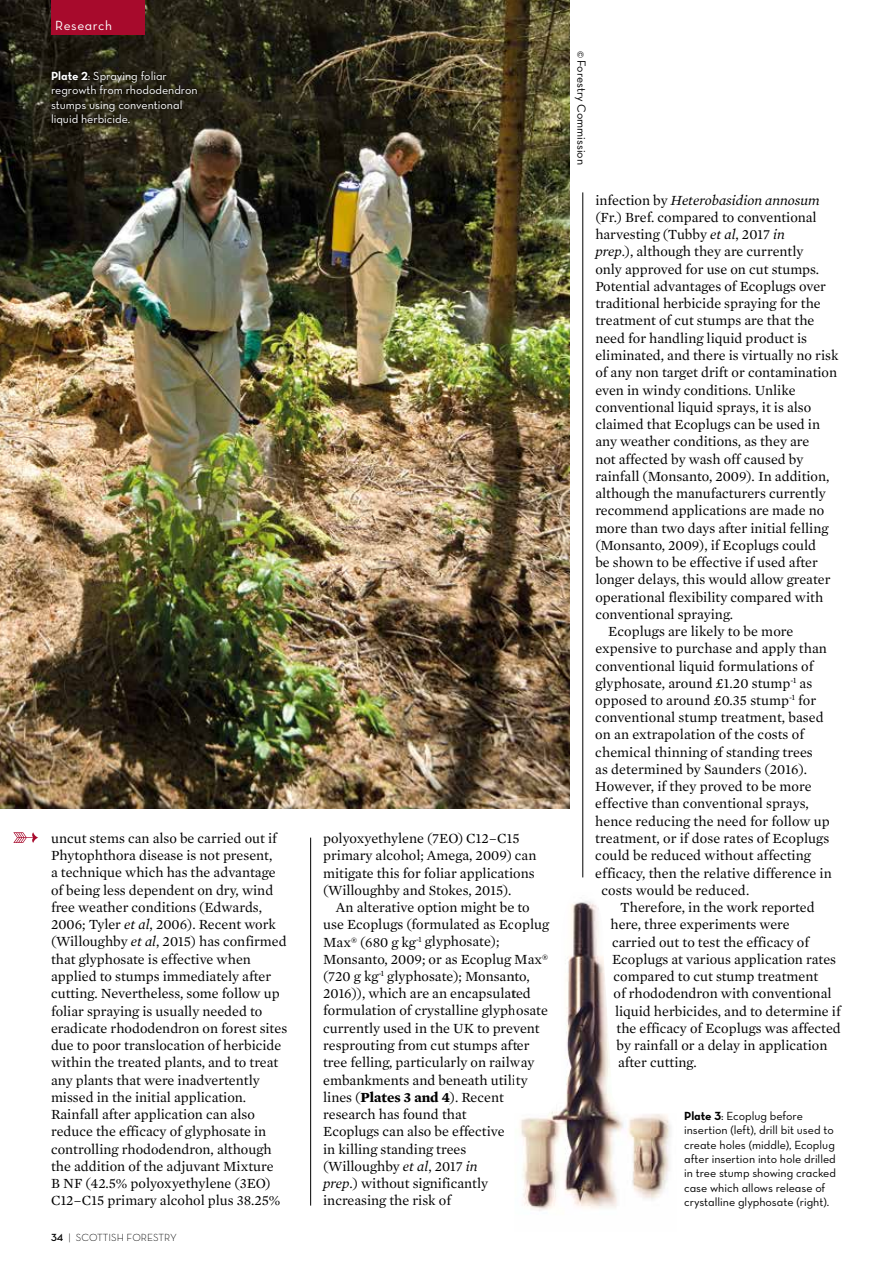
<style>
.page{position:relative;width:893px;height:1263px;background:#fff}
.page>*{position:absolute;margin:0;border:0;box-sizing:border-box;transform-origin:0 0}
.t1{font:14.25px/17.2px "Mercury Text G1 Roman";color:#000}
.t2{font:italic 14.25px "Mercury Text G1";color:#000}
.t3{font:13.5px "Neutra Text Book Alt";letter-spacing:.04em;color:#fff}
.t4{font:12px/14.4px "Neutra Text Book Alt";color:#000}
.t5{font:12px/14.4px "Neutra Text Book Alt";color:#fff}
.t6{font:10.5px "Neutra Text Light Alt";color:#000}
.s1{font-family:"Neutra Text Bold Alt"}
.s2{font-family:"Mercury Text G1";font-style:italic}
.s3{font-family:"Mercury Text G1";font-weight:700}
.s4{font-family:"Neutra Text Demi Alt"}
.s5{font-size:9px}
.s6{font-family:"Mercury Text G1 Roman";font-style:normal}
</style>
<div class="page">
<hr style="left:582px;top:192px;width:1px;height:685px;background:#000">
<hr style="left:310px;top:838px;width:1px;height:367px;background:#000">
<img style="left:0;top:0;width:570px;height:808px">
<svg style="left:49px;top:69px;width:149px;height:58px;background:#221f13"></svg>
<svg style="left:13px;top:832px;width:25px;height:11px"></svg>
<img style="left:520px;top:901px;width:151px;height:310px">
<div style="left:51px;top:0;width:93px;height:34px;background:#a70a2c"></div>
<p class="t3" style="left:55px;top:17px;width:58px">Research</p>
<p class="t5" style="left:51px;top:68px;width:148px"><span class="s1">Plate 2</span>: Spraying foliar regrowth from rhododendron stumps using conventional liquid herbicide.</p>
<p class="t1" style="left:51px;top:830px;width:238px">uncut stems can also be carried out if Phytophthora disease is not present,<br>a technique which has the advantage of being less dependent on dry, wind free weather conditions (Edwards, 2006; Tyler <span class="s2">et al</span>, 2006). Recent work (Willoughby <span class="s2">et al</span>, 2015) has confirmed that glyphosate is effective when applied to stumps immediately after cutting. Nevertheless, some follow up foliar spraying is usually needed to eradicate rhododendron on forest sites due to poor translocation of herbicide within the treated plants, and to treat any plants that were inadvertently missed in the initial application.<br>Rainfall after application can also reduce the efficacy of glyphosate in controlling rhododendron, although the addition of the adjuvant Mixture<br>B NF (42.5% polyoxyethylene (3EO)<br>C12–C15 primary alcohol plus 38.25%</p>
<p class="t1" style="left:323px;top:830px;width:215px">polyoxyethylene (7EO) C12–C15 primary alcohol; Amega, 2009) can mitigate this for foliar applications (Willoughby and Stokes, 2015).</p>
<p class="t1" style="left:323px;top:899px;width:228px;text-indent:13px">An alterative option might be to use Ecoplugs (formulated as Ecoplug<br>Max® (680 g kg<sup>-1</sup> glyphosate);<br>Monsanto, 2009; or as Ecoplug Max® (720 g kg<sup>-1</sup> glyphosate); Monsanto,<br>2016)), which are an encapsulated formulation of crystalline glyphosate currently used in the UK to prevent resprouting from cut stumps after tree felling, particularly on railway embankments and beneath utility lines (<span class="s3">Plates 3 and 4</span>). Recent research has found that<br>Ecoplugs can also be effective<br>in killing standing trees<br>(Willoughby <span class="s2">et al</span>, 2017 <span class="s2">in<br>prep</span>.) without significantly increasing the risk of</p>
<p class="t6" style="left:51px;top:1230px;width:127px"><span class="s4">34</span> | SCOTTISH FORESTRY</p>
<p class="t4" style="left:589px;top:51px;width:116px;rotate:90deg"><span class="s5">©</span> Forestry Commission</p>
<p class="t2" style="left:595px;top:191px;width:226px"><span class="s6">infection by</span> Heterobasidion annosum</p>
<p class="t1" style="left:595px;top:209px;width:223px">(Fr.) Bref. compared to conventional</p>
<p class="t1" style="left:595px;top:226px;width:191px">harvesting (Tubby <span class="s2">et al</span>, 2017 <span class="s2">in</span></p>
<p class="t1" style="left:595px;top:243px;width:210px"><span class="s2">prep</span>.), although they are currently</p>
<p class="t1" style="left:595px;top:260px;width:225px">only approved for use on cut stumps.</p>
<p class="t1" style="left:595px;top:278px;width:232px">Potential advantages of Ecoplugs over</p>
<p class="t1" style="left:595px;top:295px;width:227px">traditional herbicide spraying for the</p>
<p class="t1" style="left:595px;top:312px;width:221px">treatment of cut stumps are that the</p>
<p class="t1" style="left:595px;top:329px;width:213px">need for handling liquid product is</p>
<p class="t1" style="left:595px;top:347px;width:245px">eliminated, and there is virtually no risk</p>
<p class="t1" style="left:595px;top:364px;width:243px">of any non target drift or contamination</p>
<p class="t1" style="left:595px;top:381px;width:202px">even in windy conditions. Unlike</p>
<p class="t1" style="left:595px;top:398px;width:217px">conventional liquid sprays, it is also</p>
<p class="t1" style="left:595px;top:416px;width:226px">claimed that Ecoplugs can be used in</p>
<p class="t1" style="left:595px;top:433px;width:216px">any weather conditions, as they are</p>
<p class="t1" style="left:595px;top:450px;width:210px">not affected by wash off caused by</p>
<p class="t1" style="left:595px;top:467px;width:236px">rainfall (Monsanto, 2009). In addition,</p>
<p class="t1" style="left:595px;top:485px;width:232px">although the manufacturers currently</p>
<p class="t1" style="left:595px;top:502px;width:230px">recommend applications are made no</p>
<p class="t1" style="left:595px;top:519px;width:235px">more than two days after initial felling</p>
<p class="t1" style="left:595px;top:536px;width:222px">(Monsanto, 2009), if Ecoplugs could</p>
<p class="t1" style="left:595px;top:554px;width:224px">be shown to be effective if used after</p>
<p class="t1" style="left:595px;top:571px;width:237px">longer delays, this would allow greater</p>
<p class="t1" style="left:595px;top:588px;width:229px">operational flexibility compared with</p>
<p class="t1" style="left:595px;top:606px;width:139px">conventional spraying.</p>
<p class="t1" style="left:608px;top:623px;width:187px">Ecoplugs are likely to be more</p>
<p class="t1" style="left:595px;top:640px;width:233px">expensive to purchase and apply than</p>
<p class="t1" style="left:595px;top:657px;width:220px">conventional liquid formulations of</p>
<p class="t1" style="left:595px;top:675px;width:219px">glyphosate, around £1.20 stump<sup>-1</sup> as</p>
<p class="t1" style="left:595px;top:692px;width:222px">opposed to around £0.35 stump<sup>-1</sup> for</p>
<p class="t1" style="left:595px;top:709px;width:230px">conventional stump treatment, based</p>
<p class="t1" style="left:595px;top:726px;width:210px">on an extrapolation of the costs of</p>
<p class="t1" style="left:595px;top:743px;width:219px">chemical thinning of standing trees</p>
<p class="t1" style="left:595px;top:761px;width:213px">as determined by Saunders (2016).</p>
<p class="t1" style="left:595px;top:778px;width:218px">However, if they proved to be more</p>
<p class="t1" style="left:595px;top:795px;width:215px">effective than conventional sprays,</p>
<p class="t1" style="left:595px;top:812px;width:236px">hence reducing the need for follow up</p>
<p class="t1" style="left:595px;top:830px;width:235px">treatment, or if dose rates of Ecoplugs</p>
<p class="t1" style="left:595px;top:847px;width:217px">could be reduced without affecting</p>
<p class="t1" style="left:595px;top:864px;width:238px">efficacy, then the relative difference in</p>
<p class="t1" style="left:602px;top:881px;width:149px">costs would be reduced.</p>
<p class="t1" style="left:620px;top:899px;width:196px">Therefore, in the work reported</p>
<p class="t1" style="left:611px;top:916px;width:181px">here, three experiments were</p>
<p class="t1" style="left:612px;top:933px;width:199px">carried out to test the efficacy of</p>
<p class="t1" style="left:612px;top:950px;width:226px">Ecoplugs at various application rates</p>
<p class="t1" style="left:613px;top:968px;width:206px">compared to cut stump treatment</p>
<p class="t1" style="left:613px;top:985px;width:219px">of rhododendron with conventional</p>
<p class="t1" style="left:615px;top:1002px;width:227px">liquid herbicides, and to determine if</p>
<p class="t1" style="left:616px;top:1019px;width:226px">the efficacy of Ecoplugs was affected</p>
<p class="t1" style="left:616px;top:1037px;width:212px">by rainfall or a delay in application</p>
<p class="t1" style="left:618px;top:1054px;width:80px">after cutting.</p>
<p class="t4" style="left:684px;top:1108px;width:153px"><span class="s1">Plate 3</span>: Ecoplug before insertion (left), drill bit used to create holes (middle), Ecoplug after insertion into hole drilled in tree stump showing cracked case which allows release of crystalline glyphosate (right).</p>
</div>
